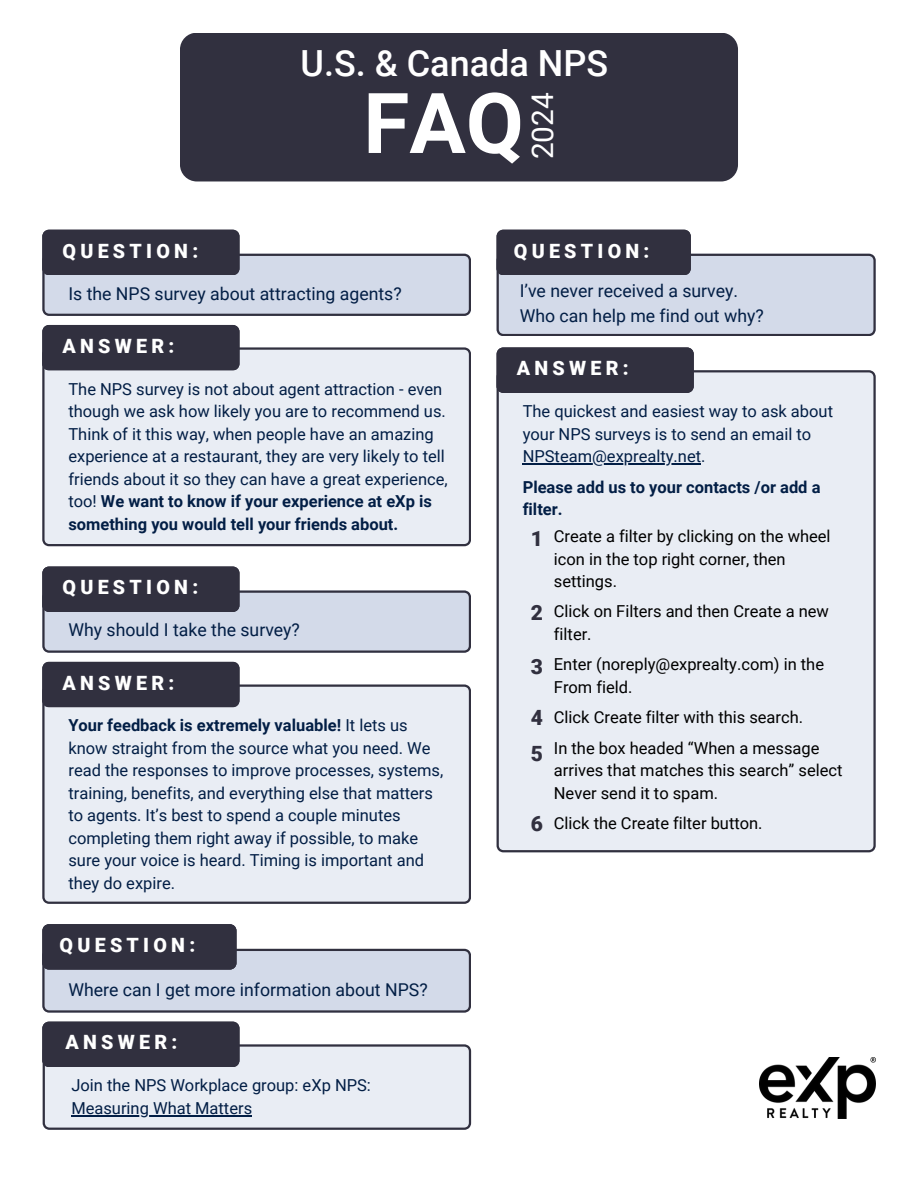
<style>
.page{position:relative;width:918px;height:1188px;background:#fff}
.page>*{position:absolute;margin:0;border:0;box-sizing:border-box;transform-origin:0 0}
.t1{font:700 84px "Roboto";color:#fff}
.t2{font:500 36px "Roboto";color:#fff}
.t3{font:29.85px "Roboto";color:#fff}
.t4{font:900 21px "Roboto";color:#31303f}
.t5{font:900 19.65px "Roboto";letter-spacing:.215em;color:#fff}
.t6{font:17.7px/24.8px "Roboto";color:#021e45}
.t7{font:16.5px/22.5px "Roboto";color:#021e45}
.t8{font:16.5px/22.5px "Roboto";color:#000}
.t9{font:700 16.5px/30.3px "Roboto";color:#021e45}
.s1{font-weight:700}
.s2{font-weight:400}
</style>
<div class="page">
<svg style="left:497px;top:230px;width:379px;height:106px;background:#aeb2c0"></svg>
<div style="left:497px;top:370px;width:379px;height:482px;background:#e9edf4"></div>
<div style="left:497px;top:347px;width:197px;height:46px;background:#31303f"></div>
<hr style="left:523px;top:463px;width:178px;height:1px;background:#021e45">
<svg style="left:42px;top:567px;width:429px;height:86px;background:#abafbc"></svg>
<div style="left:42px;top:685px;width:429px;height:219px;background:#e9edf4"></div>
<div style="left:42px;top:662px;width:198px;height:45px;background:#31303f"></div>
<svg style="left:42px;top:230px;width:429px;height:86px;background:#abafbc"></svg>
<div style="left:42px;top:347px;width:429px;height:199px;background:#e9edf4"></div>
<div style="left:42px;top:325px;width:198px;height:45px;background:#31303f"></div>
<svg style="left:42px;top:924px;width:429px;height:89px;background:#adb1bd"></svg>
<svg style="left:42px;top:1022px;width:429px;height:108px;background:#c0c3cb"></svg>
<hr style="left:71px;top:1115px;width:181px;height:1px;background:#021e45">
<div style="left:180px;top:33px;width:558px;height:148px;background:#31303f;border-radius:17px"></div>
<img style="left:760px;top:1058px;width:115px;height:60px">
<h5 class="t2" style="left:301px;top:42px;width:309px">U.S. &amp; Canada NPS</h5>
<p class="t3" style="left:525px;top:159px;width:68px;rotate:-90deg">2024</p>
<p class="t1" style="left:363px;top:75px;width:162px">FAQ</p>
<h4 class="t5" style="left:63px;top:239px;width:137px">QUESTION:</h4>
<p class="t6" style="left:68px;top:281px;width:335px">Is the NPS survey about attracting agents?</p>
<h4 class="t5" style="left:63px;top:335px;width:113px">ANSWER:</h4>
<p class="t7" style="left:68px;top:378px;width:381px">The NPS survey is not about agent attraction - even though we ask how likely you are to recommend us.<br>Think of it this way, when people have an amazing experience at a restaurant, they are very likely to tell friends about it so they can have a great experience, too! <span class="s1">We want to know if your experience at eXp is something you would tell your friends about.</span></p>
<h4 class="t5" style="left:63px;top:576px;width:137px">QUESTION:</h4>
<p class="t6" style="left:68px;top:618px;width:233px">Why should I take the survey?</p>
<h4 class="t5" style="left:63px;top:671px;width:113px">ANSWER:</h4>
<p class="t7" style="left:68px;top:715px;width:376px"><span class="s1">Your feedback is extremely valuable!</span> It lets us know straight from the source what you need. We read the responses to improve processes, systems, training, benefits, and everything else that matters to agents. It’s best to spend a couple minutes completing them right away if possible, to make sure your voice is heard. Timing is important and they do expire.</p>
<h4 class="t5" style="left:60px;top:934px;width:137px">QUESTION:</h4>
<p class="t6" style="left:68px;top:977px;width:361px">Where can I get more information about NPS?</p>
<h4 class="t5" style="left:65px;top:1031px;width:113px">ANSWER:</h4>
<p class="t7" style="left:71px;top:1074px;width:301px">Join the NPS Workplace group: eXp NPS:</p>
<h4 class="t7" style="left:71px;top:1097px;width:182px">Measuring What Matters</h4>
<h2 class="t5" style="left:514px;top:239px;width:137px">QUESTION:</h2>
<h1 class="t6" style="left:520px;top:279px;width:246px">I’ve never received a survey.<br>Who can help me find out why?</h1>
<h3 class="t5" style="left:517px;top:357px;width:113px">ANSWER:</h3>
<h4 class="t7" style="left:523px;top:400px;width:312px">The quickest and easiest way to ask about your NPS surveys is to send an email to</h4>
<p class="t9" style="left:523px;top:441px;width:299px"><span class="s2">NPSteam@exprealty.net.<br></span>Please add us to your contacts /or add a</p>
<p class="t9" style="left:523px;top:494px;width:41px">filter.</p>
<p class="t4" style="left:531px;top:526px;width:14px">1</p>
<p class="t4" style="left:531px;top:601px;width:14px">2</p>
<p class="t4" style="left:531px;top:655px;width:14px">3</p>
<p class="t4" style="left:531px;top:706px;width:14px">4</p>
<p class="t4" style="left:531px;top:742px;width:14px">5</p>
<p class="t4" style="left:531px;top:811px;width:14px">6</p>
<p class="t8" style="left:554px;top:525px;width:278px">Create a filter by clicking on the wheel icon in the top right corner, then settings.</p>
<p class="t8" style="left:554px;top:601px;width:277px">Click on Filters and then Create a new filter.</p>
<p class="t8" style="left:554px;top:653px;width:272px">Enter (noreply@exprealty.com) in the<br>From field.</p>
<p class="t8" style="left:554px;top:706px;width:251px">Click Create filter with this search.</p>
<p class="t8" style="left:554px;top:737px;width:290px">In the box headed “When a message arrives that matches this search” select<br>Never send it to spam.</p>
<p class="t8" style="left:554px;top:812px;width:210px">Click the Create filter button.</p>
</div>
